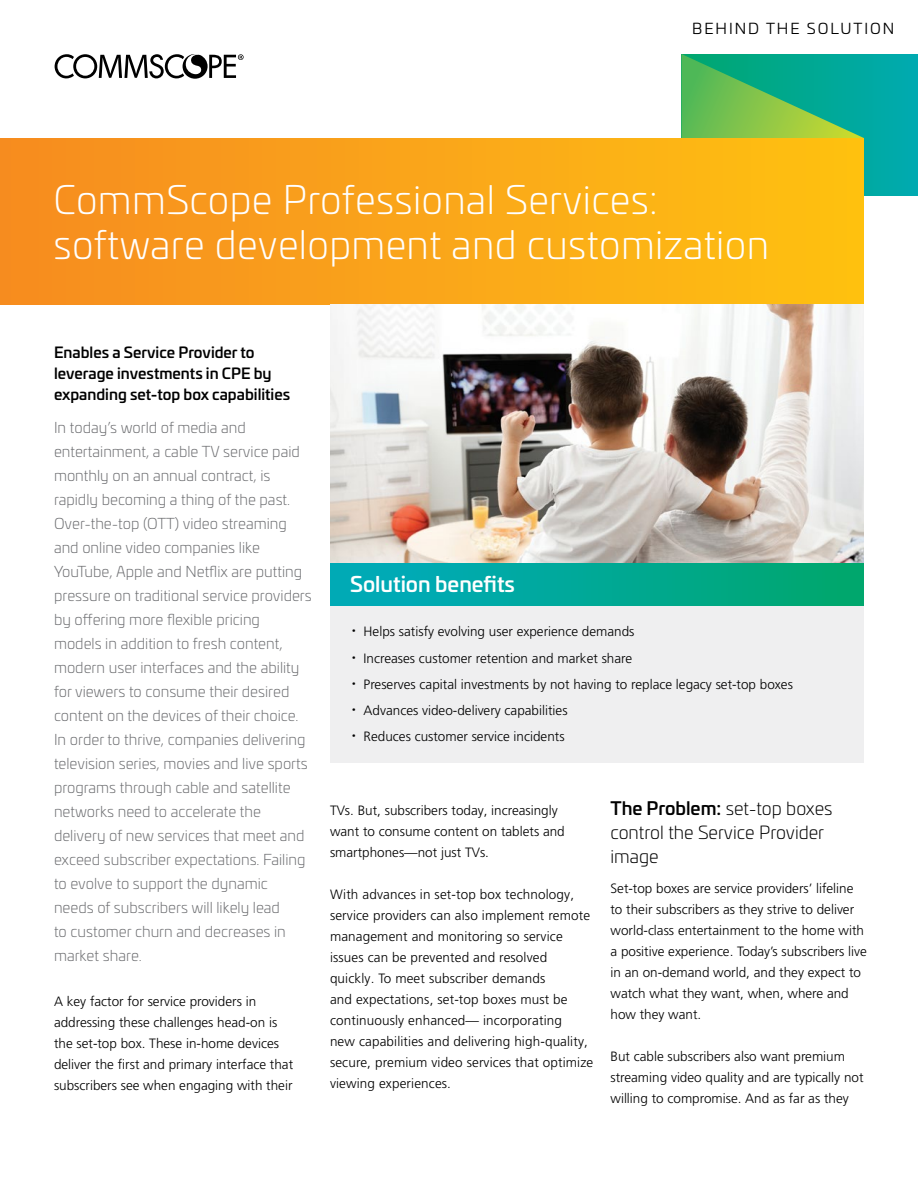
<style>
.page{position:relative;width:918px;height:1188px;background:#fff}
.page>*{position:absolute;margin:0;border:0;box-sizing:border-box;transform-origin:0 0}
.t1{font:300 39px/45px "Univia Pro";letter-spacing:.01em;color:#fff}
.t2{font:500 21px "Univia Pro";color:#fff}
.t3{font:300 18px/24px "Univia Pro";color:#000}
.t4{font:300 15px/24px "Univia Pro";color:#6d6e71}
.t5{font:500 15px/21px "Univia Pro";color:#000}
.t6{font:15px "Univia Pro";letter-spacing:.13em;color:#000}
.t7{font:300 13.5px/21px "Frutiger LT Pro";color:#000}
.s1{font-size:27px}
.s2{font-weight:500}
</style>
<div class="page">
<div style="left:681px;top:54px;width:237px;height:141px;background:#00aaa9"></div>
<div style="left:330px;top:559px;width:534px;height:204px;background:#efeff0"></div>
<svg style="left:681px;top:54px;width:183px;height:84px"></svg>
<div style="left:0;top:138px;width:864px;height:166px;background:linear-gradient(to right,#f68b21,#fec111)"></div>
<img style="left:330px;top:304px;width:534px;height:259px">
<div style="left:330px;top:563px;width:534px;height:42px;background:linear-gradient(to right,#00abbe,#00a76c)"></div>
<svg style="left:55px;top:54px;width:189px;height:25px"></svg>
<p class="t6" style="left:692px;top:18px;width:204px">BEHIND THE SOLUTION</p>
<h1 class="t1" style="left:54px;top:175px;width:717px">CommScope Professional Services: software development and customization</h1>
<p class="t5" style="left:54px;top:341px;width:238px">Enables a Service Provider to leverage investments in CPE by expanding set-top box capabilities</p>
<p class="t4" style="left:54px;top:415px;width:259px">In today’s world of media and entertainment, a cable TV service paid monthly on an annual contract, is rapidly becoming a thing of the past.<br>Over-the-top (OTT) video streaming and online video companies like YouTube, Apple and Netflix are putting pressure on traditional service providers by offering more flexible pricing<br>models in addition to fresh content, modern user interfaces and the ability for viewers to consume their desired content on the devices of their choice.<br>In order to thrive, companies delivering television series, movies and live sports programs through cable and satellite networks need to accelerate the delivery of new services that meet and exceed subscriber expectations. Failing to evolve to support the dynamic<br>needs of subscribers will likely lead<br>to customer churn and decreases in market share.</p>
<p class="t7" style="left:54px;top:991px;width:241px">A key factor for service providers in addressing these challenges head-on is the set-top box. These in-home devices deliver the first and primary interface that subscribers see when engaging with their</p>
<h2 class="t2" style="left:350px;top:568px;width:166px">Solution benefits</h2>
<p class="t7" style="left:350px;top:619px;width:444px;line-height:26.2px"><span class="s1">·</span> Helps satisfy evolving user experience demands<br><span class="s1">·</span> Increases customer retention and market share<br><span class="s1">·</span> Preserves capital investments by not having to replace legacy set-top boxes <span class="s1">·</span> Advances video-delivery capabilities<br><span class="s1">·</span> Reduces customer service incidents</p>
<p class="t7" style="left:330px;top:800px;width:236px">TVs. But, subscribers today, increasingly want to consume content on tablets and smartphones—not just TVs.</p>
<p class="t7" style="left:330px;top:884px;width:265px">With advances in set-top box technology, service providers can also implement remote management and monitoring so service issues can be prevented and resolved quickly. To meet subscriber demands<br>and expectations, set-top boxes must be continuously enhanced— incorporating<br>new capabilities and delivering high-quality, secure, premium video services that optimize viewing experiences.</p>
<h3 class="t3" style="left:610px;top:796px;width:224px"><span class="s2">The Problem:</span> set-top boxes control the Service Provider image</h3>
<p class="t7" style="left:610px;top:878px;width:258px">Set-top boxes are service providers’ lifeline to their subscribers as they strive to deliver world-class entertainment to the home with a positive experience. Today’s subscribers live in an on-demand world, and they expect to watch what they want, when, where and how they want.</p>
<p class="t7" style="left:610px;top:1046px;width:255px">But cable subscribers also want premium streaming video quality and are typically not willing to compromise. And as far as they</p>
</div>
